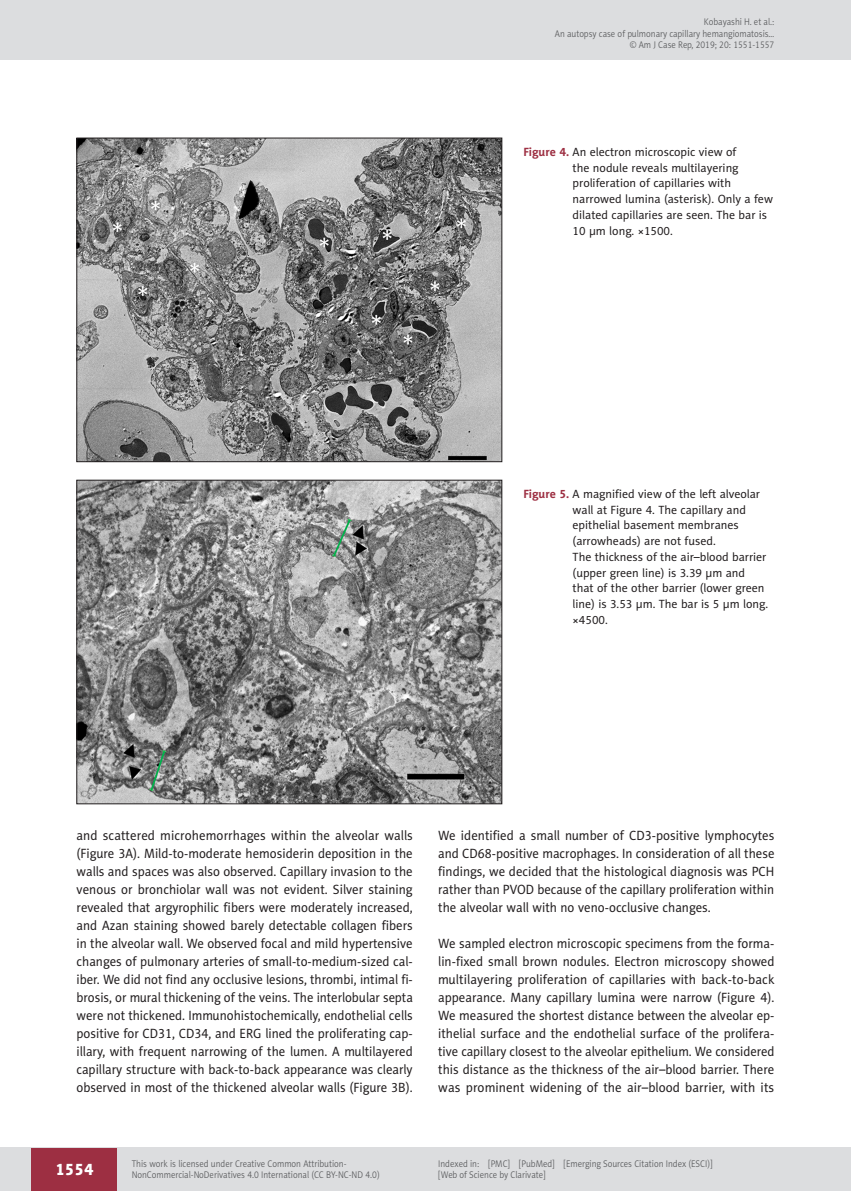
<style>
.page{position:relative;width:851px;height:1191px;background:#fff}
.page>*{position:absolute;margin:0;border:0;box-sizing:border-box;transform-origin:0 0}
.t1{font:16.5px "Naomi Sans EFN Heavy";color:#fff}
.AJCR_Body{font:13.5px/18px "Naomi Sans EFN";color:#231f20;text-align:justify;scale:.96 1}
.AJCR_Body-2{font:13.5px/18px "Naomi Sans EFN";color:#231f20;text-align:justify;scale:.95 1}
.AJCR_Rycina_tytul{font:12px/15.8px "Naomi Sans EFN";color:#231f20}
.t2{font:9.75px/11.2px "Naomi Sans EFN Light";color:#57585a;scale:.9 1}
.s1{font-weight:700;color:#9d2f42}
</style>
<div class="page">
<img style="left:79px;top:140px;width:421px;height:320px">
<div style="left:77px;top:138px;width:425px;height:324px;border:1px solid #231f20"></div>
<img style="left:79px;top:482px;width:421px;height:320px">
<div style="left:77px;top:480px;width:425px;height:324px;border:1px solid #231f20"></div>
<div style="left:0;top:1148px;width:850px;height:43px;background:#dcdddf"></div>
<div style="left:32px;top:1147px;width:85px;height:43px;background:#9d2f42"></div>
<div style="left:0;top:0;width:850px;height:60px;background:#dcdddf"></div>
<hr style="left:850px;top:0;width:1px;height:60px;background:#dcdddf">
<p class="t2" style="left:555px;top:16px;width:245px;text-align:right">Kobayashi H. et al.:<br>An autopsy case of pulmonary capillary hemangiomatosis… © Am J Case Rep, 2019; 20: 1551-1557</p>
<p class="AJCR_Rycina_tytul" style="left:572px;top:144px;width:202px;text-indent:-49px"><span class="s1">Figure 4.</span> An electron microscopic view of<br>the nodule reveals multilayering proliferation of capillaries with narrowed lumina (asterisk). Only a few dilated capillaries are seen. The bar is 10 μm long. ×1500.</p>
<p class="AJCR_Rycina_tytul" style="left:572px;top:486px;width:197px;text-indent:-49px"><span class="s1">Figure 5.</span> A magnified view of the left alveolar wall at Figure 4. The capillary and epithelial basement membranes (arrowheads) are not fused.<br>The thickness of the air–blood barrier (upper green line) is 3.39 μm and that of the other barrier (lower green line) is 3.53 μm. The bar is 5 μm long. ×4500.</p>
<p class="AJCR_Body" style="left:77px;top:826px;width:352px">and scattered microhemorrhages within the alveolar walls (Figure 3A). Mild-to-moderate hemosiderin deposition in the walls and spaces was also observed. Capillary invasion to the venous or bronchiolar wall was not evident. Silver staining revealed that argyrophilic fibers were moderately increased, and Azan staining showed barely detectable collagen fibers in the alveolar wall. We observed focal and mild hypertensive changes of pulmonary arteries of small-to-medium-sized cal&shy;iber. We did not find any occlusive lesions, thrombi, intimal fi&shy;brosis, or mural thickening of the veins. The interlobular septa were not thickened. Immunohistochemically, endothelial cells positive for CD31, CD34, and ERG lined the proliferating cap&shy;illary, with frequent narrowing of the lumen. A multilayered capillary structure with back-to-back appearance was clearly observed in most of the thickened alveolar walls (Figure 3B).</p>
<p class="AJCR_Body-2" style="left:438px;top:826px;width:355px">We identified a small number of CD3-positive lymphocytes and CD68-positive macrophages. In consideration of all these findings, we decided that the histological diagnosis was PCH rather than PVOD because of the capillary proliferation within the alveolar wall with no veno-occlusive changes.</p>
<p class="AJCR_Body-2" style="left:438px;top:934px;width:355px">We sampled electron microscopic specimens from the forma&shy;lin-fixed small brown nodules. Electron microscopy showed multilayering proliferation of capillaries with back-to-back appearance. Many capillary lumina were narrow (Figure 4).<br>We measured the shortest distance between the alveolar ep&shy;ithelial surface and the endothelial surface of the prolifera&shy;tive capillary closest to the alveolar epithelium. We considered this distance as the thickness of the air–blood barrier. There was prominent widening of the air–blood barrier, with its</p>
<p class="t1" style="left:55px;top:1159px;width:40px">1554</p>
<p class="t2" style="left:132px;top:1158px;width:277px">This work is licensed under Creative Common Attribution-<br>NonCommercial-NoDerivatives 4.0 International (CC BY-NC-ND 4.0)</p>
<p class="t2" style="left:438px;top:1158px;width:306px">Indexed in: [PMC] [PubMed] [Emerging Sources Citation Index (ESCI)] [Web of Science by Clarivate]</p>
</div>
